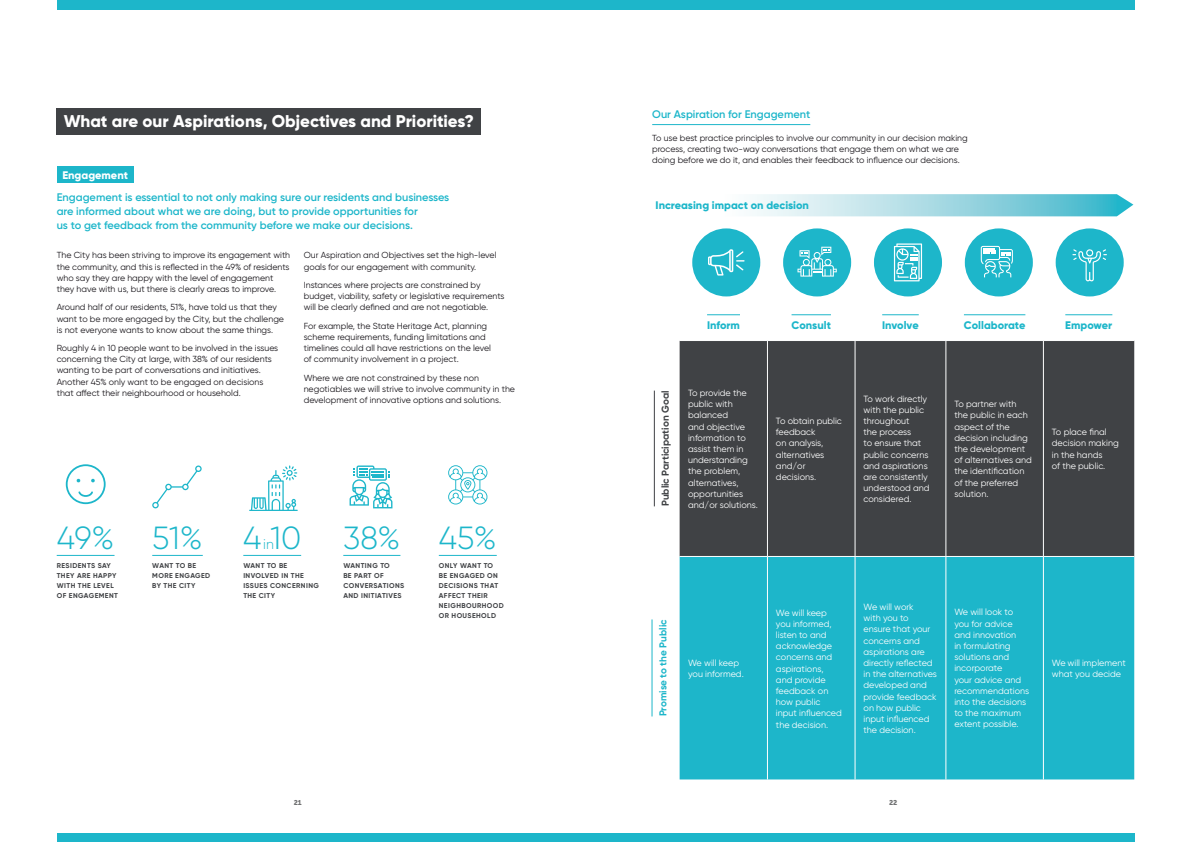
<style>
.page{position:relative;width:1191px;height:842px;background:#fff}
.page>*{position:absolute;margin:0;border:0;box-sizing:border-box;transform-origin:0 0}
.t1{font:300 32px "Gilroy";color:#1db6ca}
.t2{font:800 17px "Gilroy";color:#fff}
.t3{font:300 14px "Gilroy";color:#1db6ca}
.t4{font:600 11px/14px "Gilroy";color:#1db6ca}
.t5{font:800 11px "Gilroy";color:#1db6ca}
.t6{font:800 11px "Gilroy";color:#fff}
.t7{font:700 10px "Gilroy";color:#404245}
.t8{font:700 10px "Gilroy";color:#1db6ca}
.t9{font:9px/11.2px "Gilroy";color:#fff}
.t10{font:8.8px/11.2px "Gilroy";color:#1a171c}
.t11{font:700 7px/10px "Gilroy";letter-spacing:.06em;color:#404245}
.t12{font:7px "Museo Sans 900";color:#707172}
</style>
<div class="page">
<div style="left:57px;top:0;width:1077px;height:10px;background:#1db6ca"></div>
<div style="left:57px;top:833px;width:1077px;height:9px;background:#1db6ca"></div>
<div style="left:57px;top:109px;width:424px;height:26px;background:#404245"></div>
<div style="left:57px;top:166px;width:77px;height:17px;background:#1db6ca"></div>
<hr style="left:652px;top:124px;width:158px;height:1px;background:#1db6ca">
<div style="left:679px;top:341px;width:455px;height:215px;background:#404245"></div>
<div style="left:679px;top:557px;width:455px;height:222px;background:#1db6ca"></div>
<hr style="left:767px;top:341px;width:1px;height:215px;background:#fff">
<hr style="left:854px;top:341px;width:1px;height:215px;background:#fff">
<hr style="left:945px;top:341px;width:1px;height:215px;background:#fff">
<hr style="left:1043px;top:341px;width:1px;height:215px;background:#fff">
<hr style="left:767px;top:557px;width:1px;height:222px;background:#fff">
<hr style="left:854px;top:557px;width:1px;height:222px;background:#fff">
<hr style="left:945px;top:557px;width:1px;height:222px;background:#fff">
<hr style="left:1043px;top:557px;width:1px;height:222px;background:#fff">
<hr style="left:707px;top:314px;width:33px;height:1px;background:#1db6ca">
<hr style="left:791px;top:314px;width:40px;height:1px;background:#1db6ca">
<hr style="left:882px;top:314px;width:36px;height:1px;background:#1db6ca">
<hr style="left:964px;top:314px;width:61px;height:1px;background:#1db6ca">
<hr style="left:1065px;top:314px;width:47px;height:1px;background:#1db6ca">
<hr style="left:654px;top:391px;width:1px;height:115px;background:#404245">
<hr style="left:652px;top:619px;width:1px;height:97px;background:#1db6ca">
<svg style="left:752px;top:194px;width:381px;height:22px;background:#a1d9e3"></svg>
<div style="left:964px;top:228px;width:68px;height:68px;background:#1db6ca;border-radius:50%"></div>
<div style="left:1055px;top:228px;width:68px;height:68px;background:#1db6ca;border-radius:50%"></div>
<div style="left:874px;top:228px;width:68px;height:68px;background:#1db6ca;border-radius:50%"></div>
<div style="left:783px;top:228px;width:68px;height:68px;background:#1db6ca;border-radius:50%"></div>
<svg style="left:894px;top:243px;width:28px;height:38px"></svg>
<svg style="left:980px;top:246px;width:33px;height:31px"></svg>
<svg style="left:797px;top:247px;width:39px;height:30px"></svg>
<div style="left:692px;top:228px;width:68px;height:68px;background:#1db6ca;border-radius:50%"></div>
<svg style="left:708px;top:249px;width:37px;height:27px"></svg>
<svg style="left:1072px;top:249px;width:35px;height:32px"></svg>
<hr style="left:152px;top:555px;width:51px;height:1px;background:#1db6ca">
<hr style="left:57px;top:555px;width:57px;height:1px;background:#1db6ca">
<hr style="left:243px;top:555px;width:58px;height:1px;background:#1db6ca">
<hr style="left:343px;top:555px;width:57px;height:1px;background:#1db6ca">
<hr style="left:439px;top:555px;width:58px;height:1px;background:#1db6ca">
<svg style="left:66px;top:464px;width:40px;height:40px"></svg>
<svg style="left:152px;top:465px;width:50px;height:43px"></svg>
<svg style="left:249px;top:465px;width:49px;height:46px"></svg>
<svg style="left:349px;top:465px;width:43px;height:43px"></svg>
<svg style="left:448px;top:465px;width:39px;height:39px"></svg>
<h2 class="t2" style="left:64px;top:110px;width:412px">What are our Aspirations, Objectives and Priorities?</h2>
<p class="t6" style="left:62px;top:168px;width:67px">Engagement</p>
<p class="t4" style="left:57px;top:190px;width:394px">Engagement is essential to not only making sure our residents and businesses are informed about what we are doing, but to provide opportunities for<br>us to get feedback from the community before we make our decisions.</p>
<p class="t10" style="left:57px;top:250px;width:235px">The City has been striving to improve its engagement with the community, and this is reflected in the 49% of residents who say they are happy with the level of engagement they have with us, but there is clearly areas to improve.</p>
<p class="t10" style="left:57px;top:302px;width:229px">Around half of our residents, 51%, have told us that they want to be more engaged by the City, but the challenge is not everyone wants to know about the same things.</p>
<p class="t10" style="left:57px;top:342px;width:223px">Roughly 4 in 10 people want to be involved in the issues concerning the City at large, with 38% of our residents wanting to be part of conversations and initiatives.<br>Another 45% only want to be engaged on decisions that affect their neighbourhood or household.</p>
<p class="t10" style="left:304px;top:250px;width:194px">Our Aspiration and Objectives set the high-level goals for our engagement with community.</p>
<p class="t10" style="left:304px;top:279px;width:202px">Instances where projects are constrained by budget, viability, safety or legislative requirements will be clearly defined and are not negotiable.</p>
<p class="t10" style="left:304px;top:320px;width:189px">For example, the State Heritage Act, planning scheme requirements, funding limitations and timelines could all have restrictions on the level of community involvement in a project.</p>
<p class="t10" style="left:304px;top:372px;width:213px">Where we are not constrained by these non negotiables we will strive to involve community in the development of innovative options and solutions.</p>
<h1 class="t1" style="left:57px;top:518px;width:59px">49%</h1>
<p class="t11" style="left:57px;top:561px;width:63px">RESIDENTS SAY<br>THEY ARE HAPPY<br>WITH THE LEVEL<br>OF ENGAGEMENT</p>
<h1 class="t1" style="left:152px;top:518px;width:52px">51%</h1>
<p class="t11" style="left:152px;top:561px;width:59px">WANT TO BE<br>MORE ENGAGED<br>BY THE CITY</p>
<h1 class="t1" style="left:243px;top:518px;width:59px">410</h1>
<h3 class="t3" style="left:263px;top:536px;width:12px">in</h3>
<p class="t11" style="left:243px;top:561px;width:77px">WANT TO BE<br>INVOLVED IN THE<br>ISSUES CONCERNING<br>THE CITY</p>
<h1 class="t1" style="left:343px;top:518px;width:59px">38%</h1>
<p class="t11" style="left:343px;top:561px;width:62px">WANTING TO<br>BE PART OF<br>CONVERSATIONS<br>AND INITIATIVES</p>
<h1 class="t1" style="left:439px;top:518px;width:59px">45%</h1>
<p class="t11" style="left:439px;top:561px;width:66px">ONLY WANT TO<br>BE ENGAGED ON<br>DECISIONS THAT<br>AFFECT THEIR<br>NEIGHBOURHOOD<br>OR HOUSEHOLD</p>
<p class="t4" style="left:652px;top:107px;width:160px">Our Aspiration for Engagement</p>
<p class="t10" style="left:652px;top:132px;width:317px">To use best practice principles to involve our community in our decision making process, creating two-way conversations that engage them on what we are doing before we do it, and enables their feedback to influence our decisions.</p>
<p class="t5" style="left:655px;top:198px;width:155px">Increasing impact on decision</p>
<p class="t5" style="left:707px;top:318px;width:34px">Inform</p>
<p class="t5" style="left:791px;top:318px;width:41px">Consult</p>
<p class="t5" style="left:882px;top:318px;width:38px">Involve</p>
<p class="t5" style="left:964px;top:318px;width:63px">Collaborate</p>
<p class="t5" style="left:1065px;top:318px;width:49px">Empower</p>
<p class="t7" style="left:659px;top:506px;width:117px;rotate:-90deg">Public Participation Goal</p>
<p class="t9" style="left:688px;top:387px;width:71px">To provide the public with balanced<br>and objective information to assist them in understanding the problem, alternatives, opportunities and/or solutions.</p>
<p class="t9" style="left:776px;top:415px;width:67px">To obtain public feedback<br>on analysis, alternatives and/or decisions.</p>
<p class="t9" style="left:863px;top:393px;width:68px">To work directly with the public throughout<br>the process<br>to ensure that public concerns and aspirations are consistently understood and considered.</p>
<p class="t9" style="left:954px;top:398px;width:79px">To partner with the public in each aspect of the decision including the development of alternatives and the identification of the preferred solution.</p>
<p class="t9" style="left:1052px;top:426px;width:68px">To place final decision making in the hands<br>of the public.</p>
<p class="t8" style="left:656px;top:716px;width:99px;rotate:-90deg">Promise to the Public</p>
<p class="t9" style="left:688px;top:657px;width:57px">We will keep you informed.</p>
<p class="t9" style="left:776px;top:607px;width:67px">We will keep you informed, listen to and acknowledge concerns and aspirations, and provide feedback on how public input influenced the decision.</p>
<p class="t9" style="left:863px;top:601px;width:75px">We will work<br>with you to ensure that your concerns and aspirations are directly reflected in the alternatives developed and provide feedback on how public input influenced the decision.</p>
<p class="t9" style="left:954px;top:607px;width:76px">We will look to you for advice and innovation<br>in formulating solutions and incorporate<br>your advice and recommendations into the decisions to the maximum extent possible.</p>
<p class="t9" style="left:1052px;top:657px;width:75px">We will implement what you decide</p>
<p class="t12" style="left:294px;top:798px;width:10px">21</p>
<p class="t12" style="left:889px;top:798px;width:10px">22</p>
</div>
